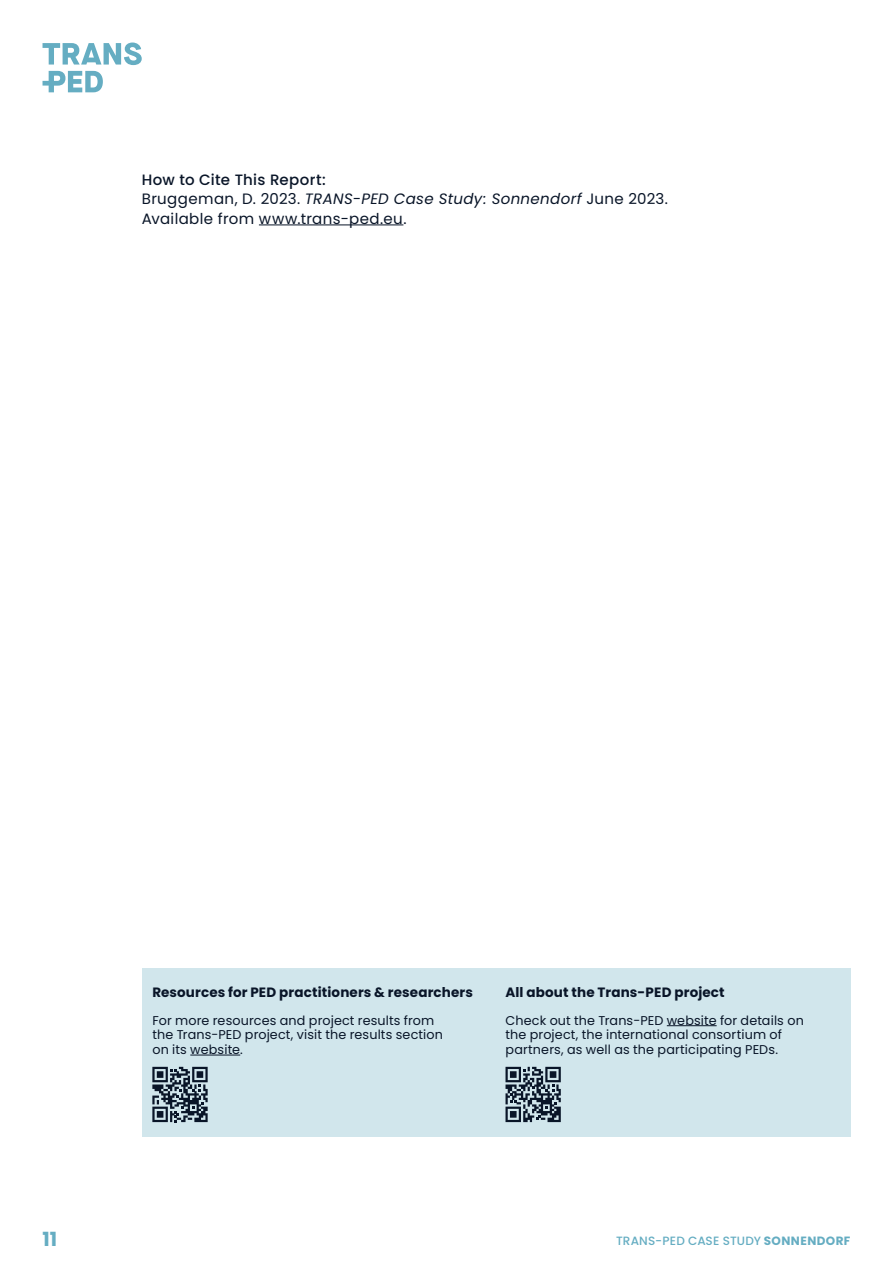
<style>
.page{position:relative;width:893px;height:1263px;background:#fff}
.page>*{position:absolute;margin:0;border:0;box-sizing:border-box;transform-origin:0 0}
.t1{font:700 19.5px "Poppins";color:#65adc2}
.t2{font:15px/19.5px "Poppins";letter-spacing:.025em;color:#091528}
.t3{font:700 13.5px "Poppins";letter-spacing:.01em;color:#091528}
.t4{font:12.75px/14.7px "Poppins";letter-spacing:.01em;color:#091528}
.t5{font:500 12px "Poppins";letter-spacing:.01em;color:#65adc2}
.s1{font-weight:500}
.s2{font-style:italic}
.s3{font-weight:700}
</style>
<div class="page">
<svg style="left:43px;top:43px;width:99px;height:49px"></svg>
<div style="left:142px;top:968px;width:708px;height:168px;background:#d1e6ec"></div>
<hr style="left:667px;top:1025px;width:50px;height:1px;background:#091528">
<svg style="left:505px;top:1067px;width:56px;height:55px"></svg>
<hr style="left:190px;top:1055px;width:50px;height:1px;background:#091528">
<svg style="left:152px;top:1067px;width:56px;height:55px"></svg>
<hr style="left:259px;top:225px;width:144px;height:1px;background:#091528">
<p class="t2" style="left:142px;top:170px;width:528px"><span class="s1">How to Cite This Report:<br></span>Bruggeman, D. 2023. <span class="s2">TRANS-PED Case Study: Sonnendorf</span> June 2023.<br>Available from www.trans-ped.eu.</p>
<p class="t3" style="left:152px;top:985px;width:322px">Resources for PED practitioners &amp; researchers</p>
<p class="t4" style="left:152px;top:1013px;width:292px">For more resources and project results from the Trans-PED project, visit the results section on its website.</p>
<p class="t3" style="left:505px;top:985px;width:221px">All about the Trans-PED project</p>
<p class="t4" style="left:505px;top:1013px;width:300px">Check out the Trans-PED website for details on the project, the international consortium of partners, as well as the participating PEDs.</p>
<h1 class="t1" style="left:43px;top:1228px;width:16px">11</h1>
<p class="t5" style="left:616px;top:1234px;width:236px">TRANS-PED CASE STUDY <span class="s3">SONNENDORF</span></p>
</div>
